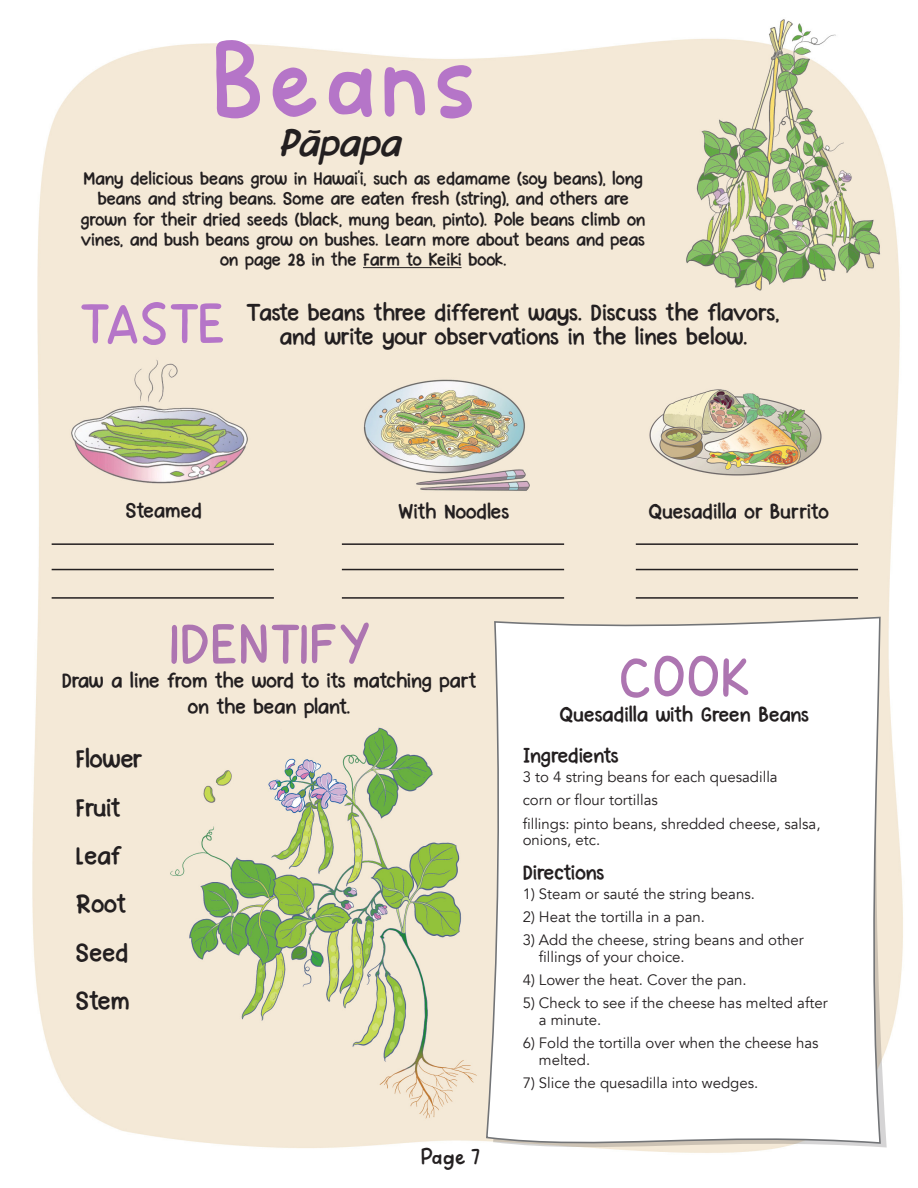
<style>
.page{position:relative;width:918px;height:1188px;background:#fff}
.page>*{position:absolute;margin:0;border:0;box-sizing:border-box;transform-origin:0 0}
.t1{font:99.75px "Jojoba";letter-spacing:.025em;color:#b575c8}
.t2{font:52.5px "Jojoba";color:#ad75b1}
.t3{font:52.5px "Jojoba";letter-spacing:-.005em;color:#b575c8}
.t4{font:italic 42px "Pink Chicken";color:#231f20}
.t5{font:27.75px/48.3px "Pink Chicken";color:#231f20}
.t6{font:25.5px/24px "Pink Chicken";color:#231f20;text-align:center}
.t7{font:22.5px/41.2px "Pink Chicken";color:#231f20}
.t8{font:22.5px "Pink Chicken";letter-spacing:.02em;color:#231f20}
.t9{font:21px "Jojoba";color:#231f20}
.t10{font:19.5px/20.2px "Pink Chicken";letter-spacing:.015em;color:#231f20;text-align:center}
.t11{font:15px/16.5px "Avenir";color:#231f20}
</style>
<div class="page">
<img style="left:32px;top:19px;width:871px;height:1134px">
<svg style="left:485px;top:616px;width:397px;height:535px"></svg>
<hr style="left:52px;top:543px;width:222px;height:2px;background:#231f20">
<hr style="left:52px;top:569px;width:222px;height:1px;background:#231f20">
<hr style="left:52px;top:597px;width:222px;height:2px;background:#231f20">
<hr style="left:342px;top:543px;width:222px;height:2px;background:#231f20">
<hr style="left:342px;top:569px;width:222px;height:1px;background:#231f20">
<hr style="left:342px;top:597px;width:222px;height:2px;background:#231f20">
<hr style="left:636px;top:543px;width:222px;height:2px;background:#231f20">
<hr style="left:636px;top:569px;width:222px;height:1px;background:#231f20">
<hr style="left:636px;top:597px;width:222px;height:2px;background:#231f20">
<hr style="left:363px;top:267px;width:99px;height:1px;background:#231f20">
<h1 class="t1" style="left:211px;top:30px;width:267px">Beans</h1>
<h3 class="t4" style="left:277px;top:117px;width:135px">Pāpapa</h3>
<p class="t10" style="left:81px;top:168px;width:566px">Many delicious beans grow in Hawai’i, such as edamame (soy beans), long beans and string beans. Some are eaten fresh (string), and others are grown for their dried seeds (black, mung bean, pinto). Pole beans climb on vines, and bush beans grow on bushes. Learn more about beans and peas on page 28 in the Farm to Keiki book.</p>
<h2 class="t3" style="left:79px;top:298px;width:148px">TASTE</h2>
<h3 class="t6" style="left:248px;top:300px;width:533px">Taste beans three different ways. Discuss the flavors, and write your observations in the lines below.</h3>
<h3 class="t8" style="left:126px;top:497px;width:77px">Steamed</h3>
<h3 class="t7" style="left:399px;top:490px;width:112px">With Noodles</h3>
<h3 class="t8" style="left:649px;top:497px;width:181px">Quesadilla or Burrito</h3>
<h2 class="t2" style="left:169px;top:618px;width:201px">IDENTIFY</h2>
<h3 class="t7" style="left:62px;top:668px;width:416px;line-height:25.5px;text-align:center">Draw a line from the word to its matching part on the bean plant.</h3>
<h3 class="t5" style="left:76px;top:734px;width:67px">Flower<br>Fruit<br>Leaf<br>Root<br>Seed<br>Stem</h3>
<h3 class="t9" style="left:421px;top:1146px;width:61px">Page 7</h3>
<h2 class="t2" style="left:619px;top:652px;width:134px">COOK</h2>
<h3 class="t7" style="left:523px;top:693px;width:288px;text-indent:38px">Quesadilla with Green Beans<br>Ingredients</h3>
<p class="t11" style="left:523px;top:766px;width:299px;line-height:23.2px">3 to 4 string beans for each quesadilla<br>corn or flour tortillas<br>fillings: pinto beans, shredded cheese, salsa,</p>
<p class="t11" style="left:523px;top:832px;width:79px">onions, etc.</p>
<h3 class="t7" style="left:523px;top:851px;width:83px">Directions</h3>
<p class="t11" style="left:523px;top:886px;width:234px">1) Steam or sauté the string beans.</p>
<p class="t11" style="left:523px;top:909px;width:184px">2) Heat the tortilla in a pan.</p>
<p class="t11" style="left:539px;top:932px;width:266px;text-indent:-16px">3) Add the cheese, string beans and other fillings of your choice.</p>
<p class="t11" style="left:523px;top:972px;width:225px">4) Lower the heat. Cover the pan.</p>
<p class="t11" style="left:539px;top:995px;width:290px;text-indent:-16px">5) Check to see if the cheese has melted after a minute.</p>
<p class="t11" style="left:539px;top:1035px;width:281px;text-indent:-16px">6) Fold the tortilla over when the cheese has melted.</p>
<p class="t11" style="left:523px;top:1075px;width:237px">7) Slice the quesadilla into wedges.</p>
</div>
